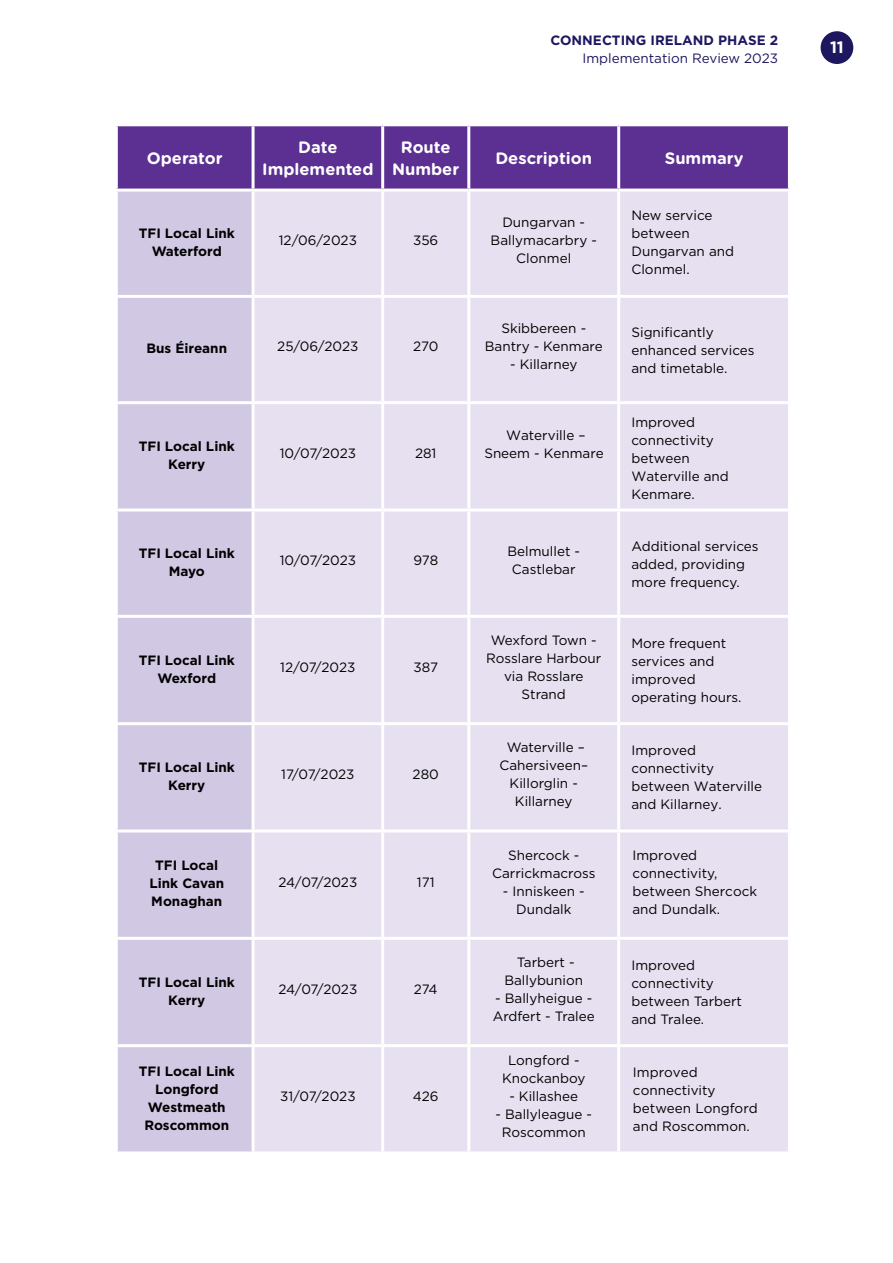
<style>
.page{position:relative;width:893px;height:1263px;background:#fff}
.page>*{position:absolute;margin:0;border:0;box-sizing:border-box;transform-origin:0 0}
.Table_Heading{font:700 16.5px/22.5px "Gotham Rounded";color:#fff;text-align:center}
.t1{font:700 16.5px "Gotham";color:#fff}
.Table_body{font:13.5px/18px "Gotham";color:#000;text-align:center}
.Table_body_range_left{font:13.5px/18px "Gotham";color:#000}
.Table_Column_1{font:700 13.5px/18px "Gotham";color:#000;text-align:center}
.t2{font:13.5px "Gotham";color:#1d1760}
.t3{font:700 13.5px "Gotham";color:#1d1760}
</style>
<div class="page">
<div style="left:821px;top:31px;width:32px;height:33px;background:#1d1760;border-radius:50%"></div>
<div style="left:118px;top:126px;width:670px;height:63px;background:#5c2f92"></div>
<div style="left:118px;top:192px;width:134px;height:959px;background:#d1c8e3"></div>
<div style="left:255px;top:192px;width:533px;height:959px;background:#e6e0f0"></div>
<hr style="left:467px;top:126px;width:3px;height:63px;background:#fff">
<hr style="left:381px;top:192px;width:3px;height:103px;background:#fff">
<hr style="left:467px;top:192px;width:3px;height:103px;background:#fff">
<hr style="left:617px;top:192px;width:3px;height:103px;background:#fff">
<hr style="left:115px;top:295px;width:138px;height:3px;background:#fff">
<hr style="left:253px;top:295px;width:130px;height:3px;background:#fff">
<hr style="left:383px;top:295px;width:86px;height:3px;background:#fff">
<hr style="left:381px;top:298px;width:3px;height:103px;background:#fff">
<hr style="left:469px;top:295px;width:150px;height:3px;background:#fff">
<hr style="left:467px;top:298px;width:3px;height:103px;background:#fff">
<hr style="left:619px;top:295px;width:172px;height:3px;background:#fff">
<hr style="left:617px;top:298px;width:3px;height:103px;background:#fff">
<hr style="left:115px;top:401px;width:138px;height:3px;background:#fff">
<hr style="left:253px;top:401px;width:130px;height:3px;background:#fff">
<hr style="left:383px;top:401px;width:86px;height:3px;background:#fff">
<hr style="left:381px;top:404px;width:3px;height:104px;background:#fff">
<hr style="left:469px;top:401px;width:150px;height:3px;background:#fff">
<hr style="left:467px;top:404px;width:3px;height:104px;background:#fff">
<hr style="left:619px;top:401px;width:172px;height:3px;background:#fff">
<hr style="left:617px;top:404px;width:3px;height:104px;background:#fff">
<hr style="left:115px;top:508px;width:138px;height:3px;background:#fff">
<hr style="left:253px;top:508px;width:130px;height:3px;background:#fff">
<hr style="left:383px;top:508px;width:86px;height:3px;background:#fff">
<hr style="left:381px;top:511px;width:3px;height:104px;background:#fff">
<hr style="left:469px;top:508px;width:150px;height:3px;background:#fff">
<hr style="left:467px;top:511px;width:3px;height:104px;background:#fff">
<hr style="left:619px;top:508px;width:172px;height:3px;background:#fff">
<hr style="left:617px;top:511px;width:3px;height:104px;background:#fff">
<hr style="left:115px;top:615px;width:138px;height:3px;background:#fff">
<hr style="left:253px;top:615px;width:130px;height:3px;background:#fff">
<hr style="left:383px;top:615px;width:86px;height:3px;background:#fff">
<hr style="left:381px;top:618px;width:3px;height:104px;background:#fff">
<hr style="left:469px;top:615px;width:150px;height:3px;background:#fff">
<hr style="left:467px;top:618px;width:3px;height:104px;background:#fff">
<hr style="left:619px;top:615px;width:172px;height:3px;background:#fff">
<hr style="left:617px;top:618px;width:3px;height:104px;background:#fff">
<hr style="left:115px;top:722px;width:138px;height:3px;background:#fff">
<hr style="left:253px;top:722px;width:130px;height:3px;background:#fff">
<hr style="left:383px;top:722px;width:86px;height:3px;background:#fff">
<hr style="left:381px;top:725px;width:3px;height:104px;background:#fff">
<hr style="left:469px;top:722px;width:150px;height:3px;background:#fff">
<hr style="left:467px;top:725px;width:3px;height:104px;background:#fff">
<hr style="left:619px;top:722px;width:172px;height:3px;background:#fff">
<hr style="left:617px;top:725px;width:3px;height:104px;background:#fff">
<hr style="left:115px;top:829px;width:138px;height:3px;background:#fff">
<hr style="left:253px;top:829px;width:130px;height:3px;background:#fff">
<hr style="left:383px;top:829px;width:86px;height:3px;background:#fff">
<hr style="left:381px;top:832px;width:3px;height:105px;background:#fff">
<hr style="left:469px;top:829px;width:150px;height:3px;background:#fff">
<hr style="left:467px;top:832px;width:3px;height:105px;background:#fff">
<hr style="left:619px;top:829px;width:172px;height:3px;background:#fff">
<hr style="left:617px;top:832px;width:3px;height:105px;background:#fff">
<hr style="left:115px;top:937px;width:138px;height:3px;background:#fff">
<hr style="left:253px;top:937px;width:130px;height:3px;background:#fff">
<hr style="left:383px;top:937px;width:86px;height:3px;background:#fff">
<hr style="left:381px;top:940px;width:3px;height:104px;background:#fff">
<hr style="left:469px;top:937px;width:150px;height:3px;background:#fff">
<hr style="left:467px;top:940px;width:3px;height:104px;background:#fff">
<hr style="left:619px;top:937px;width:172px;height:3px;background:#fff">
<hr style="left:617px;top:940px;width:3px;height:104px;background:#fff">
<hr style="left:115px;top:1044px;width:138px;height:3px;background:#fff">
<hr style="left:253px;top:1044px;width:130px;height:3px;background:#fff">
<hr style="left:383px;top:1044px;width:86px;height:3px;background:#fff">
<hr style="left:381px;top:1047px;width:3px;height:104px;background:#fff">
<hr style="left:469px;top:1044px;width:150px;height:3px;background:#fff">
<hr style="left:467px;top:1047px;width:3px;height:104px;background:#fff">
<hr style="left:619px;top:1044px;width:172px;height:3px;background:#fff">
<hr style="left:617px;top:1047px;width:3px;height:104px;background:#fff">
<hr style="left:252px;top:126px;width:3px;height:63px;background:#fff">
<hr style="left:381px;top:126px;width:3px;height:63px;background:#fff">
<hr style="left:617px;top:126px;width:3px;height:63px;background:#fff">
<p class="t3" style="left:550px;top:32px;width:229px">CONNECTING IRELAND PHASE 2</p>
<p class="t2" style="left:582px;top:50px;width:197px">Implementation Review 2023</p>
<p class="Table_Heading" style="left:147px;top:146px;width:77px">Operator</p>
<p class="Table_Heading" style="left:262px;top:135px;width:113px">Date<br>Implemented</p>
<p class="Table_Heading" style="left:392px;top:135px;width:69px">Route<br>Number</p>
<p class="Table_Heading" style="left:495px;top:146px;width:98px">Description</p>
<p class="Table_Heading" style="left:665px;top:146px;width:80px">Summary</p>
<p class="Table_Column_1" style="left:139px;top:224px;width:98px">TFI Local Link<br>Waterford</p>
<p class="Table_body" style="left:279px;top:231px;width:80px">12/06/2023</p>
<p class="Table_body" style="left:413px;top:231px;width:27px">356</p>
<p class="Table_Column_1" style="left:146px;top:339px;width:82px">Bus Éireann</p>
<p class="Table_body" style="left:277px;top:337px;width:83px">25/06/2023</p>
<p class="Table_body" style="left:413px;top:337px;width:27px">270</p>
<p class="Table_Column_1" style="left:139px;top:437px;width:98px">TFI Local Link<br>Kerry</p>
<p class="Table_body" style="left:280px;top:444px;width:78px">10/07/2023</p>
<p class="Table_body" style="left:415px;top:444px;width:23px">281</p>
<p class="Table_body" style="left:491px;top:213px;width:108px">Dungarvan -<br>Ballymacarbry -<br>Clonmel</p>
<p class="Table_body_range_left" style="left:631px;top:206px;width:104px">New service between<br>Dungarvan and<br>Clonmel.</p>
<p class="Table_body" style="left:485px;top:319px;width:119px">Skibbereen -<br>Bantry - Kenmare</p>
<p class="Table_body" style="left:510px;top:355px;width:69px">- Killarney</p>
<p class="Table_body" style="left:484px;top:426px;width:121px">Waterville –<br>Sneem - Kenmare</p>
<p class="Table_body_range_left" style="left:631px;top:323px;width:125px">Significantly enhanced services and timetable.</p>
<p class="Table_body_range_left" style="left:631px;top:413px;width:99px">Improved connectivity between<br>Waterville and<br>Kenmare.</p>
<p class="Table_Column_1" style="left:139px;top:544px;width:98px">TFI Local Link<br>Mayo</p>
<p class="Table_body" style="left:280px;top:551px;width:78px">10/07/2023</p>
<p class="Table_body" style="left:413px;top:551px;width:26px">978</p>
<p class="Table_body" style="left:507px;top:542px;width:74px">Belmullet -<br>Castlebar</p>
<p class="Table_body_range_left" style="left:631px;top:536px;width:129px">Additional services added, providing more frequency.</p>
<p class="Table_Column_1" style="left:139px;top:651px;width:98px">TFI Local Link<br>Wexford</p>
<p class="Table_body" style="left:280px;top:658px;width:77px">12/07/2023</p>
<p class="Table_body" style="left:413px;top:658px;width:26px">387</p>
<p class="Table_Column_1" style="left:139px;top:758px;width:98px">TFI Local Link<br>Kerry</p>
<p class="Table_body" style="left:281px;top:765px;width:75px">17/07/2023</p>
<p class="Table_body" style="left:413px;top:765px;width:28px">280</p>
<p class="Table_Column_1" style="left:149px;top:856px;width:76px">TFI Local<br>Link Cavan<br>Monaghan</p>
<p class="Table_body" style="left:278px;top:872px;width:80px">24/07/2023</p>
<p class="Table_body" style="left:417px;top:872px;width:19px">171</p>
<p class="Table_Column_1" style="left:139px;top:973px;width:98px">TFI Local Link<br>Kerry</p>
<p class="Table_body" style="left:278px;top:980px;width:80px">24/07/2023</p>
<p class="Table_body" style="left:414px;top:980px;width:25px">274</p>
<p class="Table_Column_1" style="left:139px;top:1062px;width:98px">TFI Local Link<br>Longford<br>Westmeath<br>Roscommon</p>
<p class="Table_body" style="left:280px;top:1087px;width:77px">31/07/2023</p>
<p class="Table_body" style="left:413px;top:1087px;width:27px">426</p>
<p class="Table_body" style="left:486px;top:631px;width:117px">Wexford Town -<br>Rosslare Harbour via Rosslare<br>Strand</p>
<p class="Table_body_range_left" style="left:631px;top:634px;width:112px">More frequent services and improved operating hours.</p>
<p class="Table_body" style="left:499px;top:738px;width:90px">Waterville –<br>Cahersiveen–<br>Killorglin -<br>Killarney</p>
<p class="Table_body_range_left" style="left:631px;top:741px;width:132px">Improved connectivity between Waterville and Killarney.</p>
<p class="Table_body" style="left:492px;top:845px;width:105px">Shercock -<br>Carrickmacross</p>
<p class="Table_body" style="left:503px;top:881px;width:83px">- Inniskeen -<br>Dundalk</p>
<p class="Table_body" style="left:504px;top:953px;width:80px">Tarbert -<br>Ballybunion</p>
<p class="Table_body" style="left:493px;top:989px;width:104px;text-align:left">- Ballyheigue -<br>Ardfert - Tralee</p>
<p class="Table_body" style="left:502px;top:1051px;width:85px">Longford -<br>Knockanboy</p>
<p class="Table_body" style="left:509px;top:1087px;width:70px">- Killashee</p>
<p class="Table_body" style="left:496px;top:1105px;width:98px">- Ballyleague -<br>Roscommon</p>
<p class="Table_body_range_left" style="left:632px;top:846px;width:126px">Improved connectivity, between Shercock and Dundalk.</p>
<p class="Table_body_range_left" style="left:631px;top:956px;width:112px">Improved connectivity between Tarbert and Tralee.</p>
<p class="Table_body_range_left" style="left:633px;top:1063px;width:126px">Improved connectivity between Longford and Roscommon.</p>
<p class="t1" style="left:830px;top:36px;width:15px">11</p>
</div>
